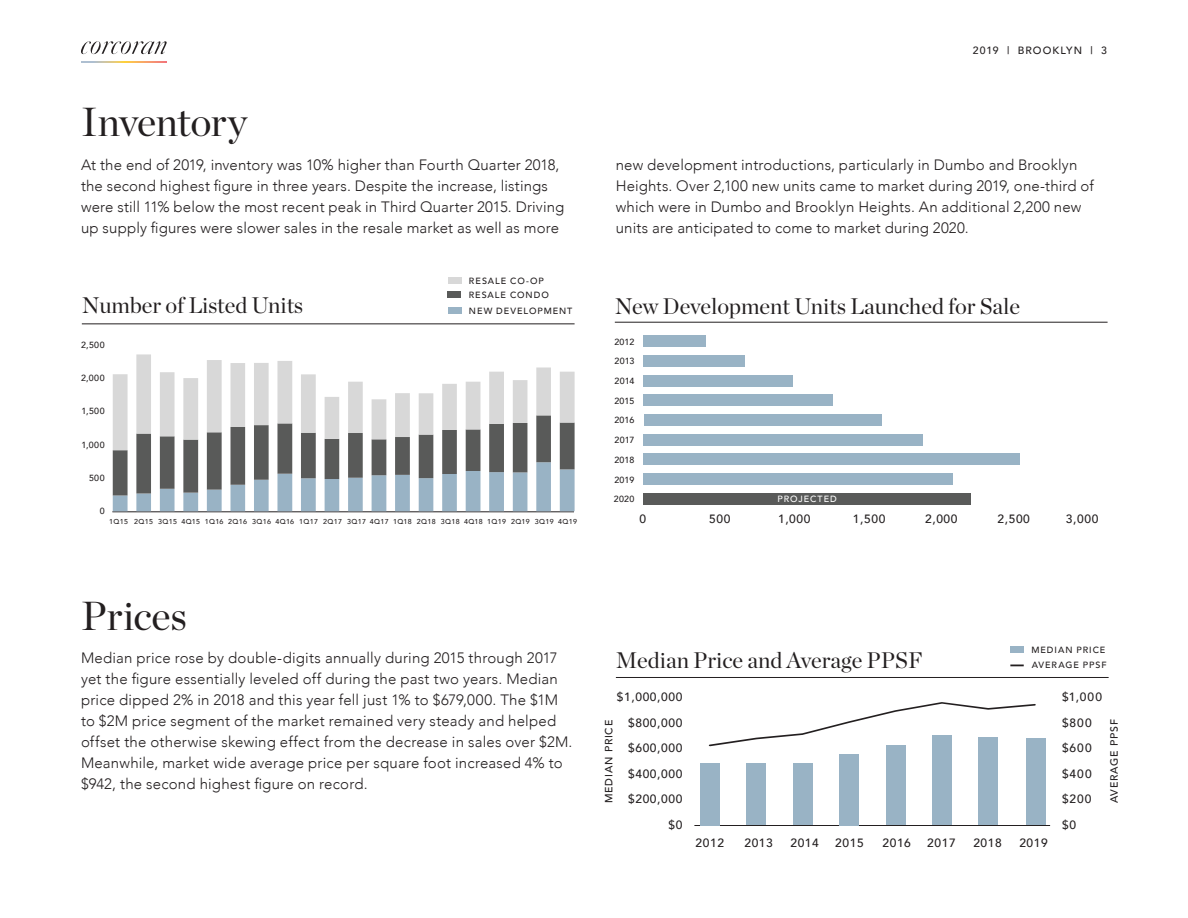
<style>
.page{position:relative;width:1188px;height:918px;background:#fff}
.page>*{position:absolute;margin:0;border:0;box-sizing:border-box;transform-origin:0 0}
.BC{font:40.5px "Chronicle Display";letter-spacing:-.005em;color:#231f20}
.Caption_Right{font:22.5px "Chronicle Display";color:#231f20}
.BC-2{font:300 15px/21px "Avenir";letter-spacing:.01em;color:#231f20}
.Caption_Right-2{font:500 12px "Avenir";letter-spacing:.05em;color:#231f20}
.Caption_Right-3{font:500 10.5px "Avenir";letter-spacing:.075em;color:#231f20}
.Caption_Right-4{font:500 10.5px "Avenir";letter-spacing:.1em;color:#231f20}
.Caption_Right-5{font:500 9px "Avenir";letter-spacing:.105em;color:#231f20}
.Caption_Right-6{font:500 9px "Avenir";letter-spacing:.105em;color:#fff}
.t1{font:500 8.85px "Avenir";letter-spacing:.03em;color:#231f20}
.Caption_Right-7{font:500 7.2px "Avenir";letter-spacing:.05em;color:#231f20}
</style>
<div class="page">
<svg style="left:81px;top:41px;width:86px;height:13px"></svg>
<svg style="left:81px;top:61px;width:86px;height:2px"></svg>
<hr style="left:615px;top:322px;width:493px;height:1px;background:#231f20">
<hr style="left:82px;top:324px;width:493px;height:1px;background:#231f20">
<hr style="left:112px;top:511px;width:462px;height:1px;background:#231f20">
<div style="left:448px;top:291px;width:13px;height:7px;background:#595a59"></div>
<div style="left:448px;top:277px;width:13px;height:6px;background:#d8d8d8"></div>
<div style="left:448px;top:307px;width:13px;height:7px;background:#99b3c5"></div>
<div style="left:644px;top:434px;width:279px;height:12px;background:#99b3c5"></div>
<div style="left:644px;top:414px;width:237px;height:12px;background:#99b3c5"></div>
<div style="left:644px;top:394px;width:189px;height:12px;background:#99b3c5"></div>
<div style="left:644px;top:493px;width:327px;height:12px;background:#595a59"></div>
<div style="left:644px;top:473px;width:309px;height:12px;background:#99b3c5"></div>
<div style="left:644px;top:454px;width:376px;height:11px;background:#99b3c5"></div>
<div style="left:644px;top:375px;width:149px;height:11px;background:#99b3c5"></div>
<div style="left:644px;top:355px;width:101px;height:12px;background:#99b3c5"></div>
<div style="left:644px;top:335px;width:62px;height:12px;background:#99b3c5"></div>
<hr style="left:694px;top:825px;width:356px;height:1px;background:#231f20">
<hr style="left:616px;top:677px;width:493px;height:1px;background:#231f20">
<div style="left:1010px;top:646px;width:14px;height:7px;background:#99b3c5"></div>
<svg style="left:1010px;top:665px;width:14px;height:1px"></svg>
<svg style="left:113px;top:450px;width:462px;height:61px"></svg>
<svg style="left:113px;top:354px;width:462px;height:96px"></svg>
<div style="left:840px;top:754px;width:19px;height:71px;background:#99b3c5"></div>
<div style="left:886px;top:745px;width:19px;height:80px;background:#99b3c5"></div>
<div style="left:932px;top:736px;width:19px;height:89px;background:#99b3c5"></div>
<div style="left:1026px;top:738px;width:19px;height:87px;background:#99b3c5"></div>
<div style="left:979px;top:738px;width:19px;height:87px;background:#99b3c5"></div>
<div style="left:793px;top:764px;width:19px;height:61px;background:#99b3c5"></div>
<div style="left:747px;top:763px;width:19px;height:62px;background:#99b3c5"></div>
<div style="left:700px;top:763px;width:19px;height:62px;background:#99b3c5"></div>
<svg style="left:709px;top:702px;width:327px;height:44px"></svg>
<p class="BC" style="left:81px;top:91px;width:168px">Inventory</p>
<p class="BC-2" style="left:81px;top:154px;width:485px">At the end of 2019, inventory was 10% higher than Fourth Quarter 2018, the second highest figure in three years. Despite the increase, listings were still 11% below the most recent peak in Third Quarter 2015. Driving up supply figures were slower sales in the resale market as well as more</p>
<p class="Caption_Right-4" style="left:973px;top:41px;width:136px">2019 | BROOKLYN | 3</p>
<p class="BC-2" style="left:616px;top:154px;width:480px">new development introductions, particularly in Dumbo and Brooklyn Heights. Over 2,100 new units came to market during 2019, one-third of which were in Dumbo and Brooklyn Heights. An additional 2,200 new units are anticipated to come to market during 2020.</p>
<p class="Caption_Right-5" style="left:469px;top:273px;width:76px">RESALE CO-OP</p>
<p class="Caption_Right-5" style="left:469px;top:303px;width:105px">NEW DEVELOPMENT</p>
<p class="Caption_Right-5" style="left:469px;top:287px;width:82px">RESALE CONDO</p>
<p class="Caption_Right" style="left:82px;top:288px;width:223px">Number of Listed Units</p>
<p class="Caption_Right" style="left:615px;top:288px;width:407px">New Development Units Launched for Sale</p>
<p class="t1" style="left:81px;top:338px;width:25px">2,500</p>
<p class="t1" style="left:81px;top:371px;width:25px">2,000</p>
<p class="t1" style="left:82px;top:404px;width:25px">1,500</p>
<p class="t1" style="left:81px;top:437px;width:25px">1,000</p>
<p class="t1" style="left:89px;top:470px;width:17px">500</p>
<p class="t1" style="left:100px;top:503px;width:6px">0</p>
<p class="Caption_Right-7" style="left:109px;top:515px;width:469px">1Q15 2Q15 3Q15 4Q15 1Q16 2Q16 3Q16 4Q16 1Q17 2Q17 3Q17 4Q17 1Q18 2Q18 3Q18 4Q18 1Q19 2Q19 3Q19 4Q19</p>
<p class="t1" style="left:614px;top:334px;width:21px">2012</p>
<p class="t1" style="left:614px;top:354px;width:21px">2013</p>
<p class="t1" style="left:614px;top:373px;width:21px">2014</p>
<p class="t1" style="left:614px;top:393px;width:21px">2015</p>
<p class="t1" style="left:614px;top:413px;width:21px">2016</p>
<p class="t1" style="left:615px;top:432px;width:21px">2017</p>
<p class="t1" style="left:614px;top:452px;width:21px">2018</p>
<p class="t1" style="left:614px;top:472px;width:21px">2019</p>
<p class="t1" style="left:614px;top:491px;width:22px">2020</p>
<p class="Caption_Right-6" style="left:778px;top:491px;width:61px">PROJECTED</p>
<p class="Caption_Right-2" style="left:639px;top:509px;width:8px">0</p>
<p class="Caption_Right-2" style="left:709px;top:509px;width:23px">500</p>
<p class="Caption_Right-2" style="left:778px;top:509px;width:34px">1,000</p>
<p class="Caption_Right-2" style="left:853px;top:509px;width:34px">1,500</p>
<p class="Caption_Right-2" style="left:925px;top:509px;width:34px">2,000</p>
<p class="Caption_Right-2" style="left:998px;top:509px;width:34px">2,500</p>
<p class="Caption_Right-2" style="left:1066px;top:509px;width:34px">3,000</p>
<p class="BC" style="left:81px;top:585px;width:108px">Prices</p>
<p class="BC-2" style="left:81px;top:647px;width:493px">Median price rose by double-digits annually during 2015 through 2017 yet the figure essentially leveled off during the past two years. Median price dipped 2% in 2018 and this year fell just 1% to $679,000. The $1M to $2M price segment of the market remained very steady and helped offset the otherwise skewing effect from the decrease in sales over $2M.<br>Meanwhile, market wide average price per square foot increased 4% to $942, the second highest figure on record.</p>
<p class="Caption_Right" style="left:616px;top:643px;width:308px">Median Price and Average PPSF</p>
<p class="Caption_Right-2" style="left:617px;top:687px;width:67px">$1,000,000</p>
<p class="Caption_Right-2" style="left:628px;top:712px;width:56px">$800,000</p>
<p class="Caption_Right-2" style="left:628px;top:738px;width:56px">$600,000</p>
<p class="Caption_Right-2" style="left:628px;top:763px;width:56px">$400,000</p>
<p class="Caption_Right-2" style="left:628px;top:789px;width:56px">$200,000</p>
<p class="Caption_Right-2" style="left:668px;top:814px;width:15px">$0</p>
<p class="Caption_Right-3" style="left:600px;top:803px;width:85px;rotate:-90deg">MEDIAN PRICE</p>
<p class="Caption_Right-5" style="left:1031px;top:642px;width:75px">MEDIAN PRICE</p>
<p class="Caption_Right-5" style="left:1032px;top:657px;width:76px">AVERAGE PPSF</p>
<p class="Caption_Right-2" style="left:1062px;top:687px;width:42px">$1,000</p>
<p class="Caption_Right-2" style="left:1062px;top:712px;width:31px">$800</p>
<p class="Caption_Right-2" style="left:1062px;top:738px;width:31px">$600</p>
<p class="Caption_Right-2" style="left:1062px;top:763px;width:31px">$400</p>
<p class="Caption_Right-2" style="left:1062px;top:789px;width:31px">$200</p>
<p class="Caption_Right-2" style="left:1062px;top:814px;width:16px">$0</p>
<p class="Caption_Right-3" style="left:1105px;top:803px;width:86px;rotate:-90deg">AVERAGE PPSF</p>
<p class="Caption_Right-2" style="left:696px;top:832px;width:30px">2012</p>
<p class="Caption_Right-2" style="left:744px;top:832px;width:30px">2013</p>
<p class="Caption_Right-2" style="left:790px;top:832px;width:30px">2014</p>
<p class="Caption_Right-2" style="left:835px;top:832px;width:30px">2015</p>
<p class="Caption_Right-2" style="left:882px;top:832px;width:30px">2016</p>
<p class="Caption_Right-2" style="left:927px;top:832px;width:30px">2017</p>
<p class="Caption_Right-2" style="left:973px;top:832px;width:30px">2018</p>
<p class="Caption_Right-2" style="left:1019px;top:832px;width:30px">2019</p>
</div>
